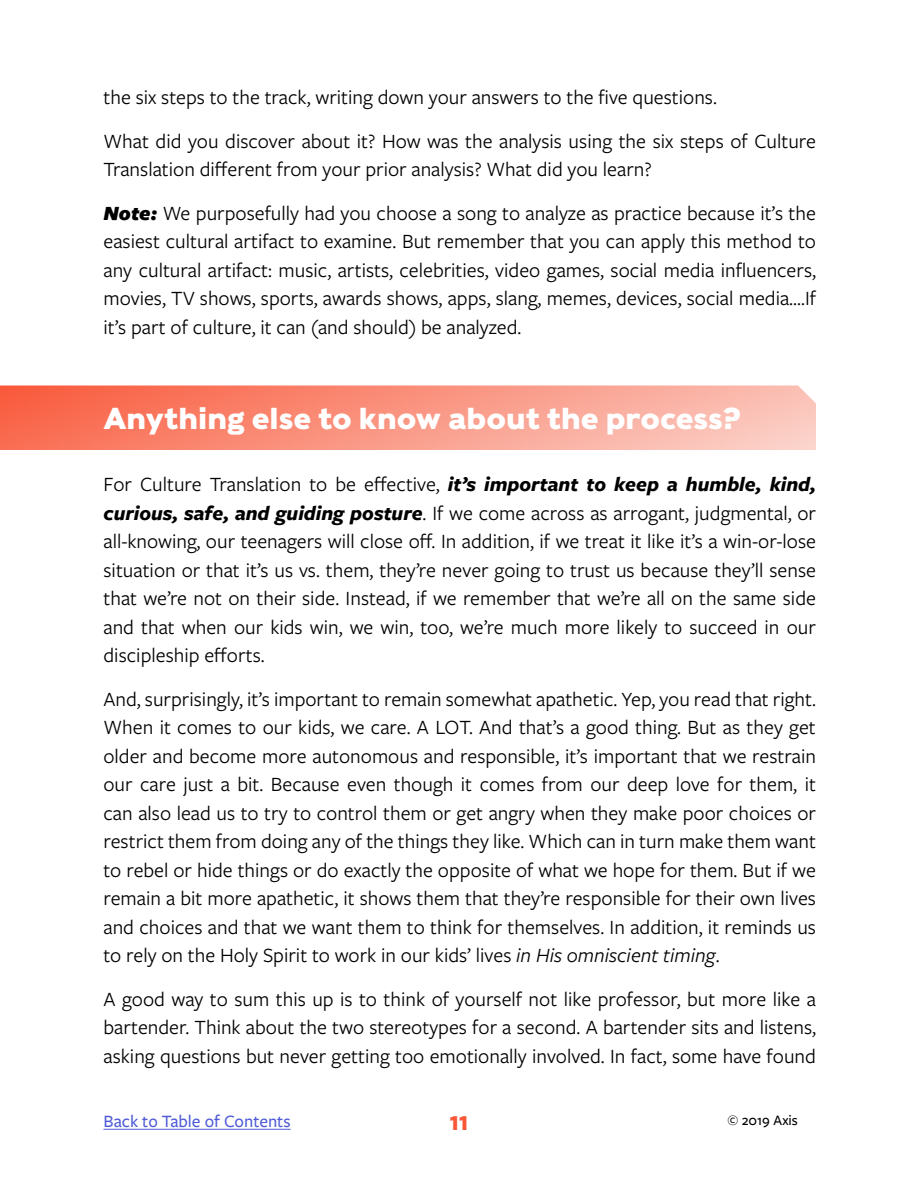
<style>
.page{position:relative;width:918px;height:1188px;background:#fff}
.page>*{position:absolute;margin:0;border:0;box-sizing:border-box;transform-origin:0 0}
.t1{font:700 30px "Caslons Egyptian";color:#fff}
.t2{font:21px/28.5px "Freight Sans Pro";color:#000;text-align:justify}
.t3{font:700 19.5px "Caslons Egyptian";color:#f95738}
.t4{font:500 18px "Freight Sans Pro";color:#4f5cd6}
.t5{font:500 15px "Freight Sans Pro";color:#000}
.s1{font-weight:900;font-style:italic}
.s2{font-weight:700;font-style:italic}
.s3{font-style:italic}
</style>
<div class="page">
<hr style="left:104px;top:1129px;width:187px;height:1px;background:#4f5cd6">
<svg style="left:0;top:386px;width:816px;height:64px;background:#fa9784"></svg>
<p class="t2" style="left:104px;top:75px;width:714px;line-height:43.5px">the six steps to the track, writing down your answers to the five questions.<br>What did you discover about it? How was the analysis using the six steps of Culture</p>
<p class="t2" style="left:104px;top:147px;width:714px;line-height:43.5px">Translation different from your prior analysis? What did you learn?<br><span class="s1">Note:</span> We purposefully had you choose a song to analyze as practice because it’s the</p>
<p class="t2" style="left:104px;top:226px;width:714px">easiest cultural artifact to examine. But remember that you can apply this method to any cultural artifact: music, artists, celebrities, video games, social media influencers, movies, TV shows, sports, awards shows, apps, slang, memes, devices, social media....If it’s part of culture, it can (and should) be analyzed.</p>
<h1 class="t1" style="left:104px;top:399px;width:639px">Anything else to know about the process?</h1>
<p class="t2" style="left:104px;top:469px;width:714px">For Culture Translation to be effective, <span class="s2">it’s important to keep a humble, kind, curious, safe, and guiding posture</span>. If we come across as arrogant, judgmental, or all-knowing, our teenagers will close off. In addition, if we treat it like it’s a win-or-lose situation or that it’s us vs. them, they’re never going to trust us because they’ll sense that we’re not on their side. Instead, if we remember that we’re all on the same side and that when our kids win, we win, too, we’re much more likely to succeed in our discipleship efforts.</p>
<p class="t2" style="left:104px;top:684px;width:714px">And, surprisingly, it’s important to remain somewhat apathetic. Yep, you read that right.<br>When it comes to our kids, we care. A LOT. And that’s a good thing. But as they get older and become more autonomous and responsible, it’s important that we restrain our care just a bit. Because even though it comes from our deep love for them, it can also lead us to try to control them or get angry when they make poor choices or restrict them from doing any of the things they like. Which can in turn make them want to rebel or hide things or do exactly the opposite of what we hope for them. But if we remain a bit more apathetic, it shows them that they’re responsible for their own lives and choices and that we want them to think for themselves. In addition, it reminds us to rely on the Holy Spirit to work in our kids’ lives <span class="s3">in His omniscient timing</span>.</p>
<p class="t2" style="left:104px;top:984px;width:714px">A good way to sum this up is to think of yourself not like professor, but more like a bartender. Think about the two stereotypes for a second. A bartender sits and listens, asking questions but never getting too emotionally involved. In fact, some have found</p>
<p class="t4" style="left:104px;top:1109px;width:189px">Back to Table of Contents</p>
<p class="t3" style="left:450px;top:1110px;width:20px">11</p>
<p class="t5" style="left:727px;top:1110px;width:72px">© 2019 Axis</p>
</div>
